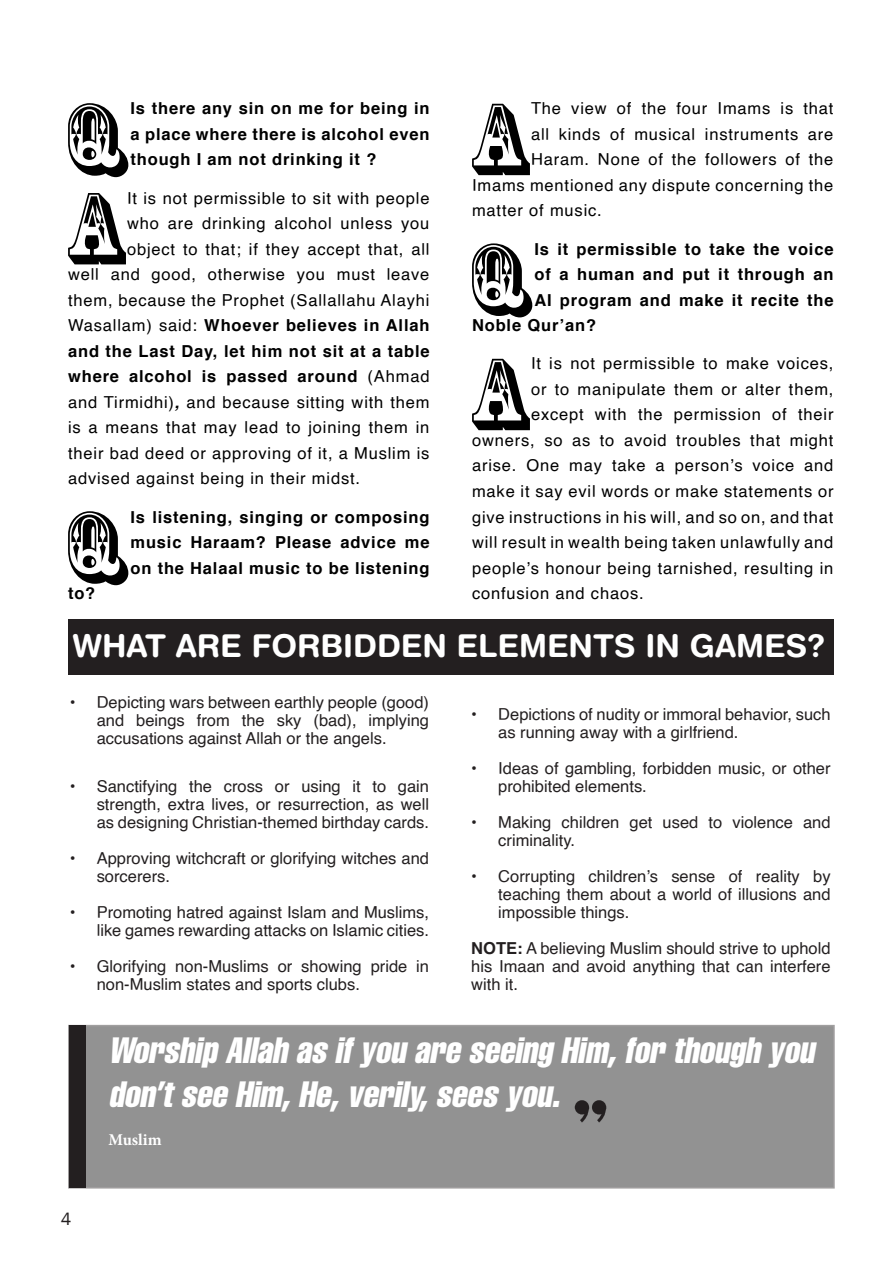
<style>
.page{position:relative;width:893px;height:1263px;background:#fff}
.page>*{position:absolute;margin:0;border:0;box-sizing:border-box;transform-origin:0 0}
.t1{font:95.25px "Rosewood Std";color:#000}
.t2{font:italic extra-condensed 36px/43.2px "Helvetica";color:#fff}
.t3{font:700 31.5px "Helvetica Rounded";color:#fff}
.t4{font:18px "Franklin Gothic";color:#231f20}
.t5{font:16.5px "Helvetica";letter-spacing:.05em;color:#000}
.t6{font:16.5px/18px "Helvetica";color:#231f20}
.t7{font:700 16.5px/25.5px "Helvetica";letter-spacing:.05em;color:#000;text-align:justify}
.t8{font:700 16.5px "Minion Pro";color:#fff}
.s1{font-weight:400}
.s2{font-weight:700;font-style:italic}
.s3{font-weight:700}
</style>
<div class="page">
<div style="left:68px;top:619px;width:765px;height:55px;background:#231f20"></div>
<div style="left:69px;top:1025px;width:765px;height:163px;background:#929292"></div>
<div style="left:69px;top:1025px;width:17px;height:163px;background:#231f20"></div>
<svg style="left:575px;top:1100px;width:31px;height:22px"></svg>
<p class="t1" style="left:63px;top:83px;width:65px">Q</p>
<p class="t7" style="left:131px;top:96px;width:300px">Is there any sin on me for being in a place where there is alcohol even though I am not drinking it ?</p>
<p class="t1" style="left:65px;top:172px;width:58px">A</p>
<p class="t5" style="left:127px;top:185px;width:304px">It is not permissible to sit with people</p>
<p class="t5" style="left:127px;top:211px;width:304px">who are drinking alcohol unless you</p>
<p class="t5" style="left:127px;top:236px;width:304px">object to that; if they accept that, all</p>
<p class="t5" style="left:68px;top:262px;width:363px">well and good, otherwise you must leave</p>
<p class="t5" style="left:68px;top:287px;width:363px">them, because the Prophet (Sallallahu Alayhi</p>
<p class="t7" style="left:68px;top:313px;width:363px"><span class="s1">Wasallam) said:</span> Whoever believes in Allah</p>
<p class="t7" style="left:68px;top:338px;width:363px">and the Last Day, let him not sit at a table</p>
<p class="t7" style="left:68px;top:364px;width:363px">where alcohol is passed around <span class="s1">(Ahmad</span></p>
<p class="t5" style="left:68px;top:389px;width:363px">and Tirmidhi)<span class="s2">,</span> and because sitting with them</p>
<p class="t5" style="left:68px;top:415px;width:363px">is a means that may lead to joining them in</p>
<p class="t5" style="left:68px;top:440px;width:363px">their bad deed or approving of it, a Muslim is</p>
<p class="t5" style="left:68px;top:466px;width:293px">advised against being in their midst.</p>
<p class="t1" style="left:63px;top:491px;width:65px">Q</p>
<p class="t7" style="left:131px;top:504px;width:301px">Is listening, singing or composing music Haraam? Please advice me on the Halaal music to be listening</p>
<p class="t7" style="left:68px;top:581px;width:29px">to?</p>
<p class="t1" style="left:469px;top:83px;width:58px">A</p>
<p class="t5" style="left:531px;top:96px;width:304px">The view of the four Imams is that</p>
<p class="t5" style="left:531px;top:121px;width:304px">all kinds of musical instruments are</p>
<p class="t5" style="left:531px;top:147px;width:304px">Haram. None of the followers of the</p>
<p class="t5" style="left:472px;top:172px;width:363px">Imams mentioned any dispute concerning the</p>
<p class="t5" style="left:472px;top:198px;width:131px">matter of music.</p>
<p class="t1" style="left:467px;top:223px;width:65px">Q</p>
<p class="t7" style="left:534px;top:236px;width:300px">Is it permissible to take the voice</p>
<p class="t7" style="left:534px;top:262px;width:300px">of a human and put it through an</p>
<p class="t7" style="left:534px;top:287px;width:300px">AI program and make it recite the</p>
<p class="t7" style="left:472px;top:313px;width:126px">Noble Qur’an?</p>
<p class="t1" style="left:469px;top:338px;width:58px">A</p>
<p class="t5" style="left:531px;top:351px;width:304px">It is not permissible to make voices,</p>
<p class="t5" style="left:531px;top:376px;width:304px">or to manipulate them or alter them,</p>
<p class="t5" style="left:531px;top:402px;width:304px">except with the permission of their</p>
<p class="t5" style="left:472px;top:427px;width:363px">owners, so as to avoid troubles that might</p>
<p class="t5" style="left:472px;top:453px;width:363px">arise. One may take a person’s voice and</p>
<p class="t5" style="left:472px;top:478px;width:363px">make it say evil words or make statements or</p>
<p class="t5" style="left:472px;top:504px;width:363px">give instructions in his will, and so on, and that</p>
<p class="t5" style="left:472px;top:529px;width:363px">will result in wealth being taken unlawfully and</p>
<p class="t5" style="left:472px;top:555px;width:363px">people’s honour being tarnished, resulting in</p>
<p class="t5" style="left:472px;top:580px;width:173px">confusion and chaos.</p>
<p class="t3" style="left:73px;top:626px;width:754px">WHAT ARE FORBIDDEN ELEMENTS IN GAMES?</p>
<p class="t6" style="left:97px;top:694px;width:334px;text-align:justify;text-indent:-27px">• Depicting wars between earthly people (good) and beings from the sky (bad), implying accusations against Allah or the angels.</p>
<p class="t6" style="left:97px;top:778px;width:334px;text-align:justify;text-indent:-27px">• Sanctifying the cross or using it to gain strength, extra lives, or resurrection, as well as designing Christian-themed birthday cards.</p>
<p class="t6" style="left:97px;top:850px;width:334px;text-indent:-27px">• Approving witchcraft or glorifying witches and sorcerers.</p>
<p class="t6" style="left:70px;top:904px;width:361px;text-align:right">• Promoting hatred against Islam and Muslims, like games rewarding attacks on Islamic cities.</p>
<p class="t6" style="left:97px;top:958px;width:334px;text-indent:-27px">• Glorifying non-Muslims or showing pride in non-Muslim states and sports clubs.</p>
<p class="t6" style="left:498px;top:706px;width:334px;text-indent:-27px">• Depictions of nudity or immoral behavior, such as running away with a girlfriend.</p>
<p class="t6" style="left:498px;top:760px;width:334px;text-indent:-27px">• Ideas of gambling, forbidden music, or other prohibited elements.</p>
<p class="t6" style="left:498px;top:814px;width:334px;text-indent:-27px">• Making children get used to violence and criminality.</p>
<p class="t6" style="left:498px;top:868px;width:334px;text-align:justify;text-indent:-27px">• Corrupting children’s sense of reality by teaching them about a world of illusions and impossible things.</p>
<p class="t6" style="left:471px;top:940px;width:361px;text-align:justify"><span class="s3">NOTE:</span> A believing Muslim should strive to uphold his Imaan and avoid anything that can interfere with it.</p>
<p class="t4" style="left:61px;top:1207px;width:12px">4</p>
<p class="t2" style="left:109px;top:1028px;width:715px">Worship Allah as ifyou are seeing Him,for though you don’tsee Him,He,verily,sees you.</p>
<p class="t8" style="left:109px;top:1128px;width:54px">Muslim</p>
</div>
